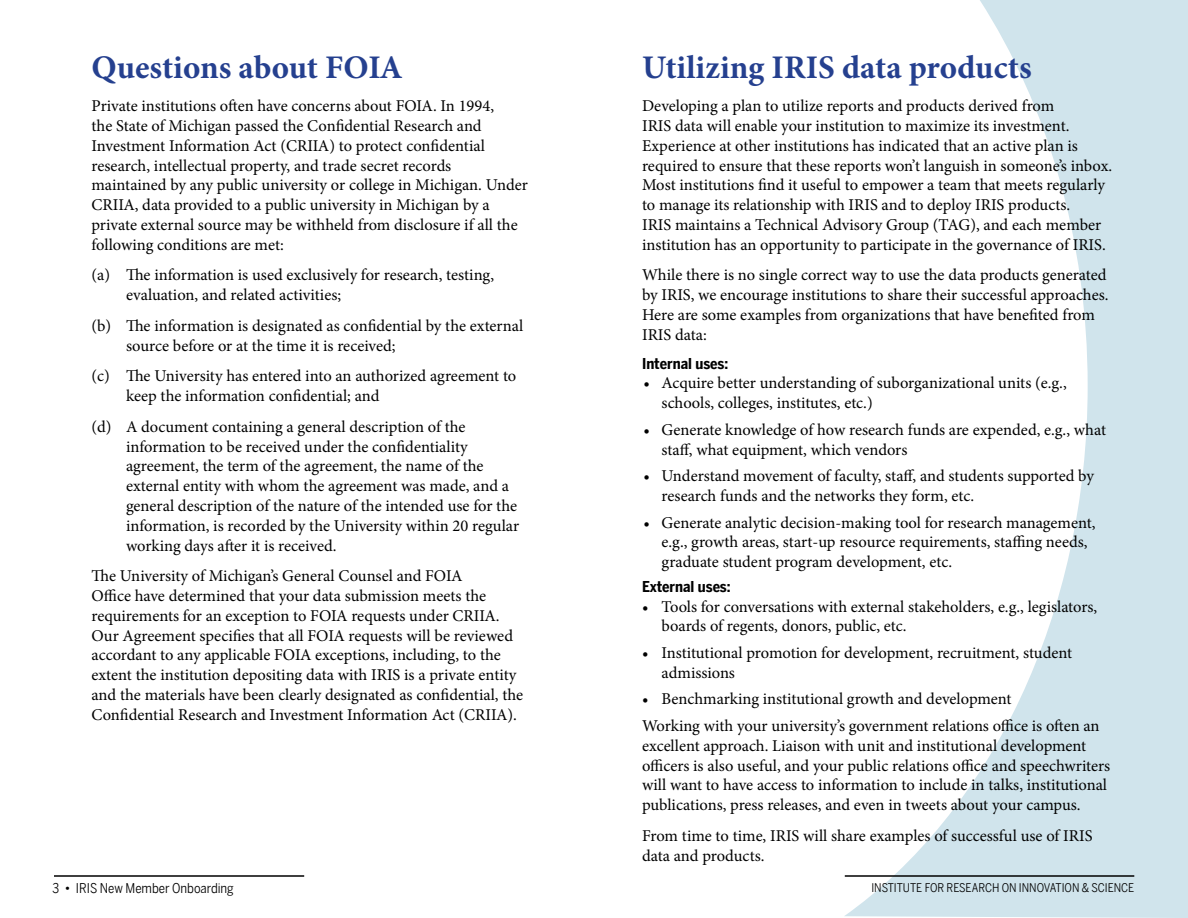
<style>
.page{position:relative;width:1188px;height:918px;background:#fff}
.page>*{position:absolute;margin:0;border:0;box-sizing:border-box;transform-origin:0 0}
.t1{font:700 33px "Minion Pro";color:#25408f}
.t2{font:16.5px/19.8px "Minion Pro";letter-spacing:-.005em;color:#000}
.t3{font:700 15px "Benton Sans Cond";color:#000}
.t4{font:13.5px "Benton Sans Cond";color:#000}
.t5{font:12px "Benton Sans Cond";color:#000}
</style>
<div class="page">
<svg style="left:844px;top:0;width:344px;height:918px"></svg>
<hr style="left:54px;top:875px;width:250px;height:2px;background:#000">
<hr style="left:845px;top:875px;width:289px;height:2px;background:#000">
<h1 class="t1" style="left:92px;top:44px;width:313px">Questions about FOIA</h1>
<p class="t2" style="left:92px;top:96px;width:438px">Private institutions often have concerns about FOIA. In 1994,<br>the State of Michigan passed the Confidential Research and Investment Information Act (CRIIA) to protect confidential research, intellectual property, and trade secret records maintained by any public university or college in Michigan. Under CRIIA, data provided to a public university in Michigan by a private external source may be withheld from disclosure if all the following conditions are met:</p>
<p class="t2" style="left:126px;top:265px;width:370px;text-indent:-35px">(a) The information is used exclusively for research, testing, evaluation, and related activities;</p>
<p class="t2" style="left:126px;top:316px;width:399px;text-indent:-35px">(b) The information is designated as confidential by the external source before or at the time it is received;</p>
<p class="t2" style="left:126px;top:366px;width:392px;text-indent:-35px">(c) The University has entered into an authorized agreement to keep the information confidential; and</p>
<p class="t2" style="left:126px;top:417px;width:395px;text-indent:-35px">(d) A document containing a general description of the information to be received under the confidentiality agreement, the term of the agreement, the name of the external entity with whom the agreement was made, and a general description of the nature of the intended use for the information, is recorded by the University within 20 regular working days after it is received.</p>
<p class="t2" style="left:92px;top:566px;width:433px">The University of Michigan’s General Counsel and FOIA<br>Office have determined that your data submission meets the requirements for an exception to FOIA requests under CRIIA.<br>Our Agreement specifies that all FOIA requests will be reviewed accordant to any applicable FOIA exceptions, including, to the extent the institution depositing data with IRIS is a private entity and the materials have been clearly designated as confidential, the Confidential Research and Investment Information Act (CRIIA).</p>
<h1 class="t1" style="left:642px;top:44px;width:391px">Utilizing IRIS data products</h1>
<p class="t2" style="left:642px;top:96px;width:472px">Developing a plan to utilize reports and products derived from<br>IRIS data will enable your institution to maximize its investment.<br>Experience at other institutions has indicated that an active plan is required to ensure that these reports won’t languish in someone’s inbox.<br>Most institutions find it useful to empower a team that meets regularly to manage its relationship with IRIS and to deploy IRIS products.<br>IRIS maintains a Technical Advisory Group (TAG), and each member institution has an opportunity to participate in the governance of IRIS.</p>
<p class="t2" style="left:642px;top:265px;width:468px">While there is no single correct way to use the data products generated by IRIS, we encourage institutions to share their successful approaches.<br>Here are some examples from organizations that have benefited from IRIS data:</p>
<p class="t3" style="left:642px;top:354px;width:88px">Internal uses:</p>
<p class="t2" style="left:662px;top:373px;width:407px;text-indent:-18px">• Acquire better understanding of suborganizational units (e.g., schools, colleges, institutes, etc.)</p>
<p class="t2" style="left:662px;top:420px;width:446px;text-indent:-18px">• Generate knowledge of how research funds are expended, e.g., what staff, what equipment, which vendors</p>
<p class="t2" style="left:662px;top:466px;width:434px;text-indent:-18px">• Understand movement of faculty, staff, and students supported by research funds and the networks they form, etc.</p>
<p class="t2" style="left:662px;top:512px;width:435px;text-indent:-18px">• Generate analytic decision-making tool for research management, e.g., growth areas, start-up resource requirements, staffing needs, graduate student program development, etc.</p>
<p class="t3" style="left:642px;top:578px;width:90px">External uses:</p>
<p class="t2" style="left:662px;top:597px;width:437px;text-indent:-20px">• Tools for conversations with external stakeholders, e.g., legislators, boards of regents, donors, public, etc.</p>
<p class="t2" style="left:662px;top:643px;width:412px;text-indent:-20px">• Institutional promotion for development, recruitment, student admissions</p>
<p class="t2" style="left:642px;top:686px;width:459px;line-height:26.5px">• Benchmarking institutional growth and development<br>Working with your university’s government relations office is often an</p>
<p class="t2" style="left:642px;top:736px;width:470px">excellent approach. Liaison with unit and institutional development officers is also useful, and your public relations office and speechwriters will want to have access to information to include in talks, institutional publications, press releases, and even in tweets about your campus.</p>
<p class="t2" style="left:642px;top:826px;width:452px">From time to time, IRIS will share examples of successful use of IRIS data and products.</p>
<p class="t4" style="left:52px;top:881px;width:183px">3 • IRIS New Member Onboarding</p>
<p class="t5" style="left:871px;top:881px;width:264px">INSTITUTE FOR RESEARCH ON INNOVATION &amp; SCIENCE</p>
</div>
